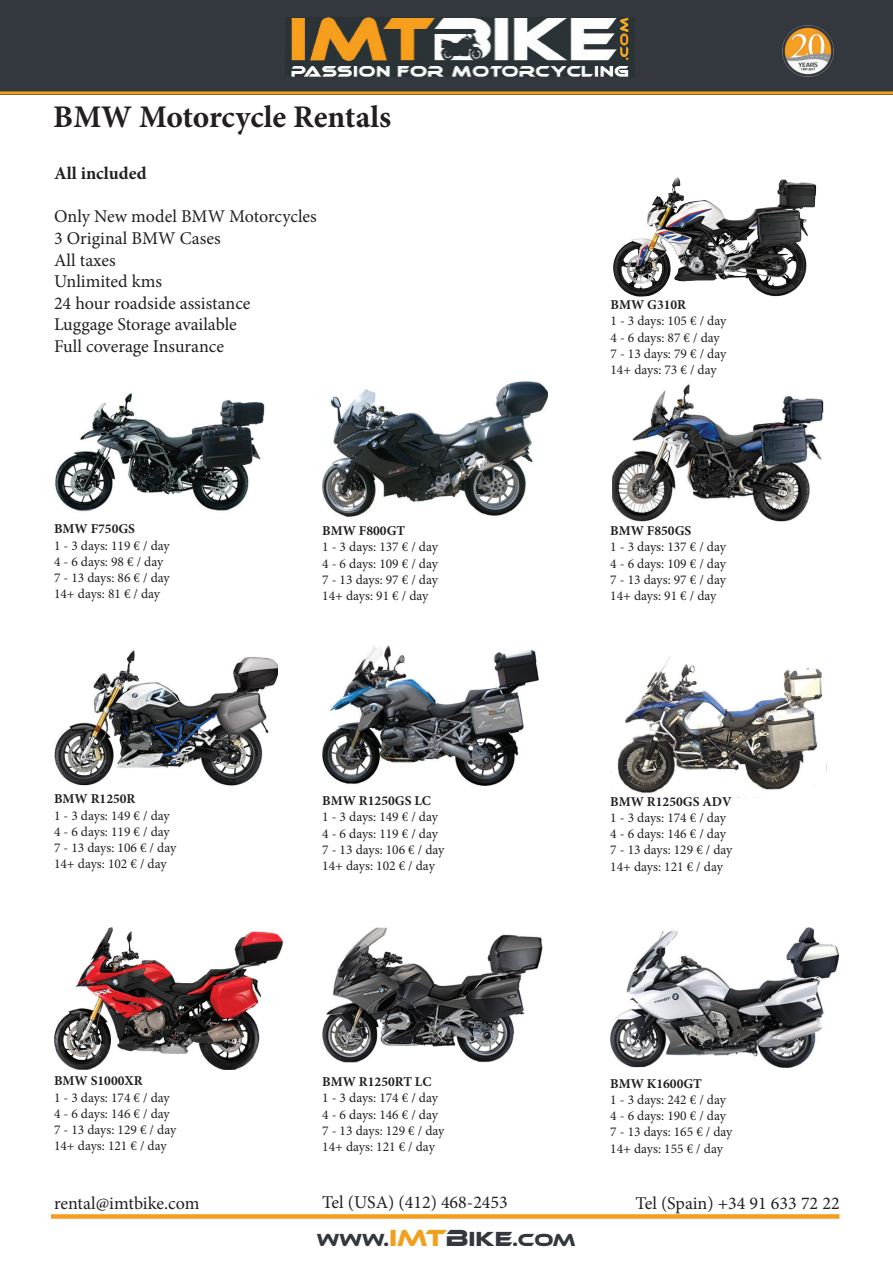
<style>
.page{position:relative;width:893px;height:1263px;background:#fff}
.page>*{position:absolute;margin:0;border:0;box-sizing:border-box;transform-origin:0 0}
.t1{font:700 31.5px "Minion Pro";letter-spacing:-.005em;color:#231f20}
.t2{font:18px/21.6px "Minion Pro";color:#231f20}
.t3{font:18px "Ethnocentric Rg";color:#33383e}
.t4{font:700 18px "Minion Pro";color:#231f20}
.t5{font:13.5px/16.2px "Minion Pro";color:#231f20}
.t6{font:700 13.5px "Minion Pro";color:#231f20}
.s1{font-size:24px;color:#f0a01f}
.s2{font-size:24px}
.s3{font-size:21px}
</style>
<div class="page">
<div style="left:0;top:0;width:893px;height:94px;background:#33383e"></div>
<hr style="left:0;top:91px;width:893px;height:3px;background:#f49d20">
<div style="left:51px;top:1214px;width:788px;height:5px;background:#f49d20"></div>
<img style="left:286px;top:18px;width:348px;height:58px">
<img style="left:55px;top:393px;width:210px;height:119px">
<img style="left:322px;top:381px;width:225px;height:135px">
<img style="left:612px;top:384px;width:212px;height:138px">
<img style="left:54px;top:650px;width:223px;height:136px">
<img style="left:322px;top:646px;width:216px;height:140px">
<img style="left:54px;top:927px;width:229px;height:142px">
<img style="left:610px;top:657px;width:213px;height:136px">
<img style="left:322px;top:927px;width:221px;height:135px">
<img style="left:610px;top:927px;width:229px;height:140px">
<img style="left:782px;top:25px;width:52px;height:52px">
<img style="left:613px;top:177px;width:204px;height:120px">
<h1 class="t1" style="left:53px;top:94px;width:340px">BMW Motorcycle Rentals</h1>
<h2 class="t4" style="left:54px;top:161px;width:94px">All included</h2>
<h2 class="t2" style="left:54px;top:206px;width:264px">Only New model BMW Motorcycles<br>3 Original BMW Cases<br>All taxes<br>Unlimited kms<br>24 hour roadside assistance<br>Luggage Storage available<br>Full coverage Insurance</h2>
<p class="t6" style="left:54px;top:519px;width:83px">BMW F750GS</p>
<p class="t5" style="left:54px;top:537px;width:117px">1 - 3 days: 119 € / day<br>4 - 6 days: 98 € / day<br>7 - 13 days: 86 € / day<br>14+ days: 81 € / day</p>
<p class="t6" style="left:54px;top:789px;width:83px">BMW R1250R</p>
<p class="t5" style="left:54px;top:807px;width:124px">1 - 3 days: 149 € / day<br>4 - 6 days: 119 € / day<br>7 - 13 days: 106 € / day<br>14+ days: 102 € / day</p>
<p class="t6" style="left:54px;top:1071px;width:90px">BMW S1000XR</p>
<p class="t5" style="left:54px;top:1089px;width:124px">1 - 3 days: 174 € / day<br>4 - 6 days: 146 € / day<br>7 - 13 days: 129 € / day<br>14+ days: 121 € / day</p>
<p class="t6" style="left:322px;top:521px;width:84px">BMW F800GT</p>
<p class="t5" style="left:322px;top:539px;width:117px;text-align:justify">1 - 3 days: 137 € / day 4 - 6 days: 109 € / day 7 - 13 days: 97 € / day 14+ days: 91 € / day</p>
<p class="t6" style="left:322px;top:791px;width:110px">BMW R1250GS LC</p>
<p class="t5" style="left:322px;top:809px;width:124px">1 - 3 days: 149 € / day<br>4 - 6 days: 119 € / day<br>7 - 13 days: 106 € / day<br>14+ days: 102 € / day</p>
<p class="t6" style="left:322px;top:1072px;width:111px">BMW R1250RT LC</p>
<p class="t5" style="left:322px;top:1090px;width:124px">1 - 3 days: 174 € / day<br>4 - 6 days: 146 € / day<br>7 - 13 days: 129 € / day<br>14+ days: 121 € / day</p>
<p class="t6" style="left:610px;top:295px;width:77px">BMW G310R</p>
<p class="t5" style="left:610px;top:313px;width:117px">1 - 3 days: 105 € / day<br>4 - 6 days: 87 € / day<br>7 - 13 days: 79 € / day<br>14+ days: 73 € / day</p>
<p class="t6" style="left:610px;top:521px;width:83px">BMW F850GS</p>
<p class="t5" style="left:610px;top:539px;width:117px;text-align:justify">1 - 3 days: 137 € / day 4 - 6 days: 109 € / day 7 - 13 days: 97 € / day 14+ days: 91 € / day</p>
<p class="t6" style="left:610px;top:792px;width:123px">BMW R1250GS ADV</p>
<p class="t5" style="left:610px;top:810px;width:124px">1 - 3 days: 174 € / day<br>4 - 6 days: 146 € / day<br>7 - 13 days: 129 € / day<br>14+ days: 121 € / day</p>
<p class="t6" style="left:610px;top:1074px;width:93px">BMW K1600GT</p>
<p class="t5" style="left:610px;top:1091px;width:124px">1 - 3 days: 242 € / day<br>4 - 6 days: 190 € / day<br>7 - 13 days: 165 € / day<br>14+ days: 155 € / day</p>
<h2 class="t2" style="left:54px;top:1192px;width:147px">rental@imtbike.com</h2>
<h2 class="t2" style="left:322px;top:1192px;width:187px">Tel (USA) (412) 468-2453</h2>
<h2 class="t2" style="left:635px;top:1193px;width:206px">Tel (Spain) +34 91 633 72 22</h2>
<h2 class="t3" style="left:317px;top:1229px;width:260px">WWW.<span class="s1">IMT</span><span class="s2">B</span><span class="s3">IKE</span>.COM</h2>
</div>
